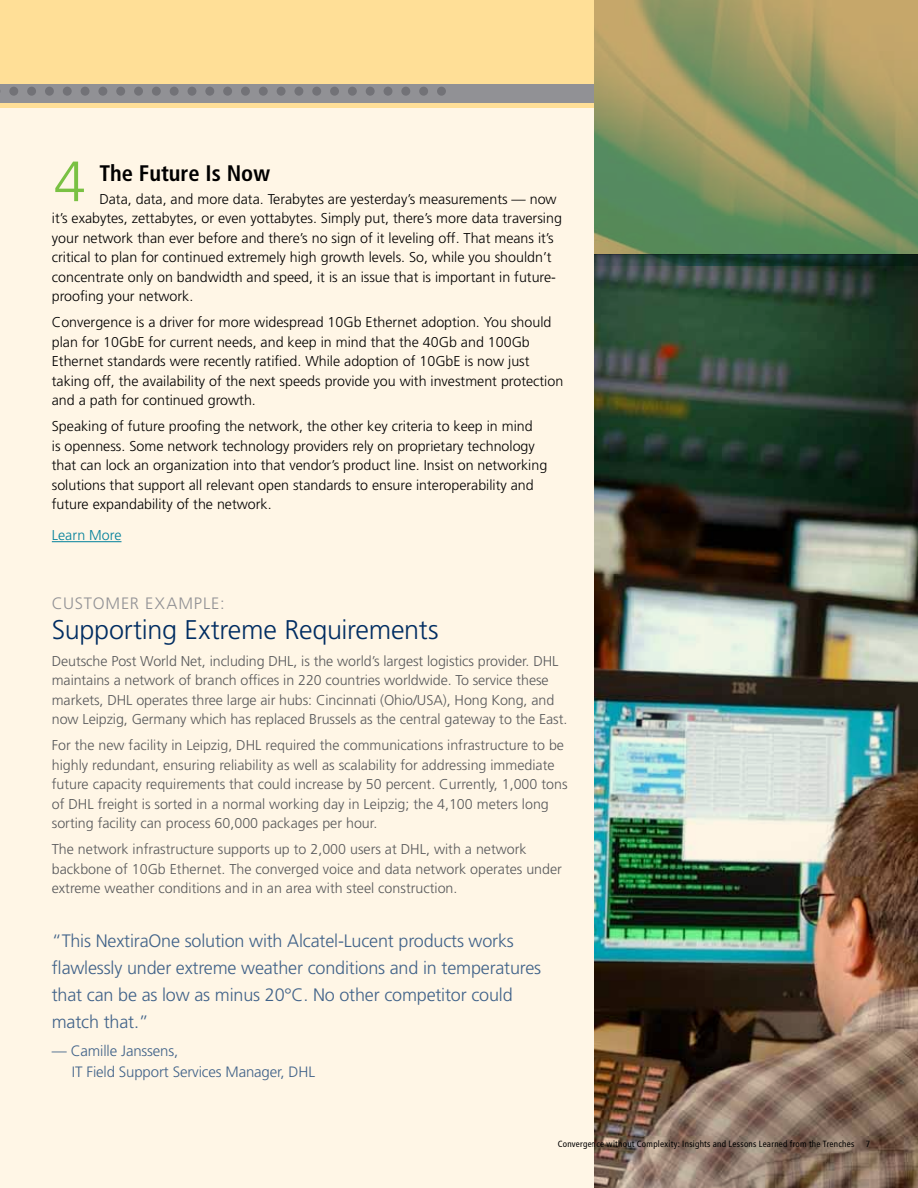
<style>
.page{position:relative;width:918px;height:1188px;background:#fff6e6}
.page>*{position:absolute;margin:0;border:0;box-sizing:border-box;transform-origin:0 0}
.t1{font:300 56.7px "Frutiger LT Std";color:#7ac143}
.t2{font:300 27px "Frutiger LT Std";letter-spacing:-.01em;color:#002d62}
.t3{font:700 condensed 22.5px "Frutiger LT Std";color:#000}
.t4{font:300 18px/27px "Frutiger LT Std";letter-spacing:-.01em;color:#406289}
.t5{font:300 16.5px "Frutiger LT Std";color:#919195}
.t6{font:300 15px/21px "Frutiger LT Std";letter-spacing:-.01em;color:#406289}
.t7{font:300 14.25px/19.5px "Frutiger LT Std";color:#000}
.t8{font:300 14.25px/19.5px "Frutiger LT Std";color:#58595b}
.t9{font:300 14.25px "Frutiger LT Std";color:#00809b}
.t10{font:condensed 9px "Frutiger LT Std";letter-spacing:.03em;color:#000}
</style>
<div class="page">
<div style="left:0;top:0;width:594px;height:108px;background:#ffdf97"></div>
<hr style="left:52px;top:541px;width:70px;height:1px;background:#00809b">
<div style="left:0;top:84px;width:594px;height:18px;background:#919195"></div>
<img style="left:594px;top:266px;width:324px;height:922px">
<div style="left:9px;top:87px;width:9px;height:9px;background:#727277;border-radius:50%"></div>
<div style="left:27px;top:87px;width:9px;height:9px;background:#727277;border-radius:50%"></div>
<div style="left:45px;top:87px;width:9px;height:9px;background:#727277;border-radius:50%"></div>
<div style="left:63px;top:87px;width:9px;height:9px;background:#727277;border-radius:50%"></div>
<div style="left:81px;top:87px;width:9px;height:9px;background:#727277;border-radius:50%"></div>
<div style="left:98px;top:87px;width:9px;height:9px;background:#727277;border-radius:50%"></div>
<div style="left:116px;top:87px;width:9px;height:9px;background:#727277;border-radius:50%"></div>
<div style="left:134px;top:87px;width:9px;height:9px;background:#727277;border-radius:50%"></div>
<div style="left:152px;top:87px;width:9px;height:9px;background:#727277;border-radius:50%"></div>
<div style="left:170px;top:87px;width:9px;height:9px;background:#727277;border-radius:50%"></div>
<div style="left:188px;top:87px;width:8px;height:9px;background:#727277;border-radius:50%"></div>
<div style="left:205px;top:87px;width:9px;height:9px;background:#727277;border-radius:50%"></div>
<div style="left:223px;top:87px;width:9px;height:9px;background:#727277;border-radius:50%"></div>
<div style="left:241px;top:87px;width:9px;height:9px;background:#727277;border-radius:50%"></div>
<div style="left:259px;top:87px;width:9px;height:9px;background:#727277;border-radius:50%"></div>
<div style="left:277px;top:87px;width:9px;height:9px;background:#727277;border-radius:50%"></div>
<div style="left:294px;top:87px;width:9px;height:9px;background:#727277;border-radius:50%"></div>
<div style="left:312px;top:87px;width:9px;height:9px;background:#727277;border-radius:50%"></div>
<div style="left:330px;top:87px;width:9px;height:9px;background:#727277;border-radius:50%"></div>
<div style="left:348px;top:87px;width:9px;height:9px;background:#727277;border-radius:50%"></div>
<div style="left:366px;top:87px;width:9px;height:9px;background:#727277;border-radius:50%"></div>
<div style="left:384px;top:87px;width:8px;height:9px;background:#727277;border-radius:50%"></div>
<div style="left:401px;top:87px;width:9px;height:9px;background:#727277;border-radius:50%"></div>
<div style="left:419px;top:87px;width:9px;height:9px;background:#727277;border-radius:50%"></div>
<div style="left:437px;top:87px;width:9px;height:9px;background:#727277;border-radius:50%"></div>
<img style="left:594px;top:0;width:324px;height:266px">
<h1 class="t1" style="left:54px;top:150px;width:33px">4</h1>
<h3 class="t3" style="left:99px;top:160px;width:172px">The Future Is Now</h3>
<p class="t7" style="left:52px;top:189px;width:512px;text-indent:48px">Data, data, and more data. Terabytes are yesterday’s measurements — now it’s exabytes, zettabytes, or even yottabytes. Simply put, there’s more data traversing your network than ever before and there’s no sign of it leveling off. That means it’s critical to plan for continued extremely high growth levels. So, while you shouldn’t concentrate only on bandwidth and speed, it is an issue that is important in future&shy;proofing your network.</p>
<p class="t7" style="left:52px;top:313px;width:513px">Convergence is a driver for more widespread 10Gb Ethernet adoption. You should plan for 10GbE for current needs, and keep in mind that the 40Gb and 100Gb Ethernet standards were recently ratified. While adoption of 10GbE is now just taking off, the availability of the next speeds provide you with investment protection and a path for continued growth.</p>
<p class="t7" style="left:52px;top:417px;width:497px">Speaking of future proofing the network, the other key criteria to keep in mind<br>is openness. Some network technology providers rely on proprietary technology that can lock an organization into that vendor’s product line. Insist on networking solutions that support all relevant open standards to ensure interoperability and future expandability of the network.</p>
<p class="t9" style="left:52px;top:527px;width:71px">Learn More</p>
<p class="t5" style="left:52px;top:594px;width:23px">Customer</p>
<p class="t5" style="left:145px;top:594px;width:33px">Example</p>
<p class="t5" style="left:220px;top:594px;width:6px">:</p>
<h2 class="t2" style="left:52px;top:615px;width:388px">Supporting Extreme Requirements</h2>
<p class="t8" style="left:52px;top:651px;width:517px">Deutsche Post World Net, including DHL, is the world’s largest logistics provider. DHL maintains a network of branch offices in 220 countries worldwide. To service these markets, DHL operates three large air hubs: Cincinnati (Ohio/USA), Hong Kong, and now Leipzig, Germany which has replaced Brussels as the central gateway to the East.</p>
<p class="t8" style="left:52px;top:736px;width:517px">For the new facility in Leipzig, DHL required the communications infrastructure to be highly redundant, ensuring reliability as well as scalability for addressing immediate future capacity requirements that could increase by 50 percent. Currently, 1,000 tons of DHL freight is sorted in a normal working day in Leipzig; the 4,100 meters long sorting facility can process 60,000 packages per hour.</p>
<p class="t8" style="left:52px;top:840px;width:512px">The network infrastructure supports up to 2,000 users at DHL, with a network backbone of 10Gb Ethernet. The converged voice and data network operates under extreme weather conditions and in an area with steel construction.</p>
<p class="t4" style="left:52px;top:927px;width:491px">“This NextiraOne solution with Alcatel-Lucent products works flawlessly under extreme weather conditions and in temperatures that can be as low as minus 20°C. No other competitor could match that.”</p>
<p class="t6" style="left:72px;top:1040px;width:245px;text-indent:-20px">— Camille Janssens,<br>IT Field Support Services Manager, DHL</p>
<p class="t10" style="left:558px;top:1139px;width:298px">Convergence without Complexity: Insights and Lessons Learned from the Trenches</p>
<p class="t10" style="left:866px;top:1139px;width:6px">7</p>
</div>
